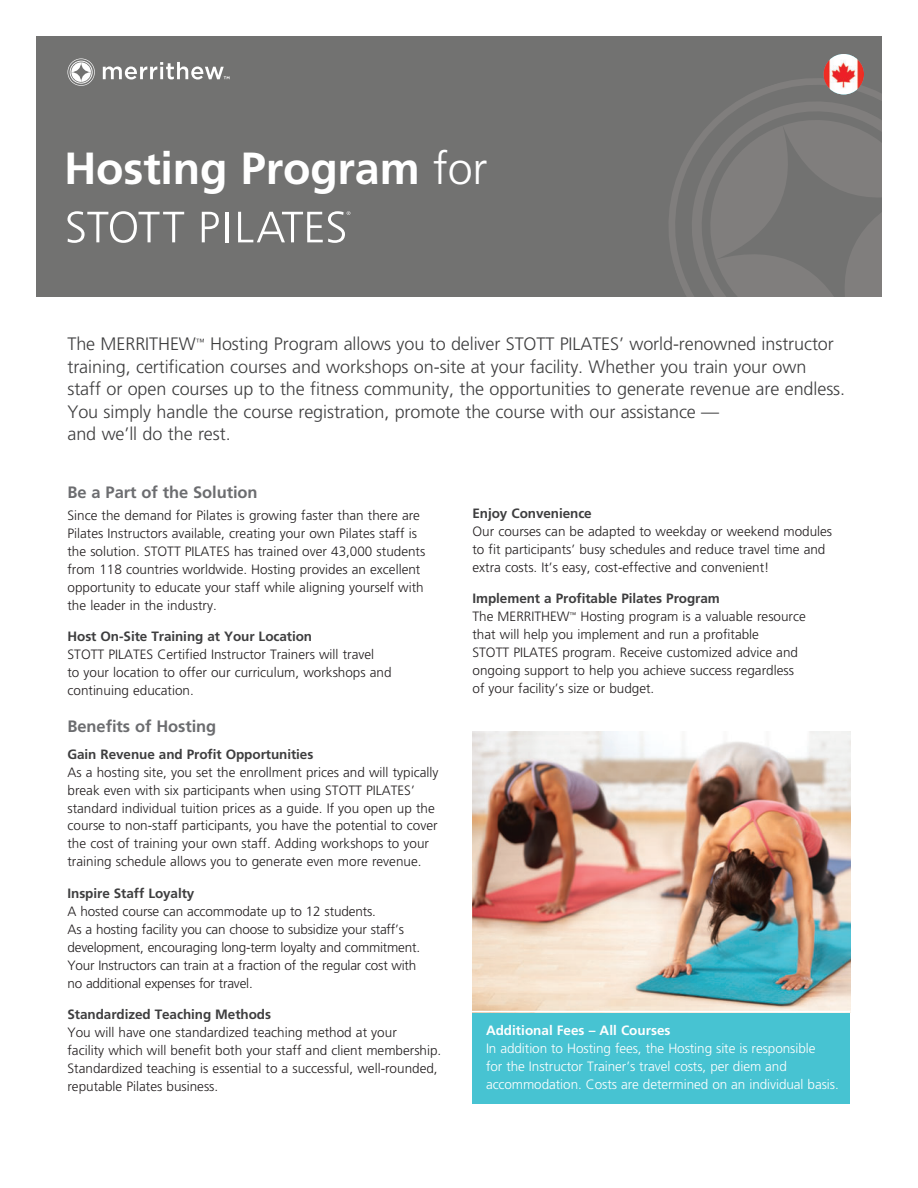
<style>
.page{position:relative;width:918px;height:1188px;background:#fff}
.page>*{position:absolute;margin:0;border:0;box-sizing:border-box;transform-origin:0 0}
.t1{font:700 45px "Frutiger LT Std";letter-spacing:-.005em;color:#fff}
.t2{font:300 18px/22.5px "Frutiger LT Std";letter-spacing:-.005em;color:#3e3e3f}
.t3{font:700 16.5px "Frutiger LT Std";letter-spacing:-.005em;color:#6c6d70}
.t4{font:300 13.5px/18px "Frutiger LT Std";color:#231f20}
.t5{font:300 13.5px/18px "Frutiger LT Std";letter-spacing:-.005em;color:#fff}
.t6{font:700 13.5px "Frutiger LT Std";letter-spacing:-.005em;color:#3e3e3f}
.t7{font:700 13.5px "Frutiger LT Std";color:#fff}
.s1{font-weight:300}
.s2{font-weight:700;color:#3e3e3f}
</style>
<div class="page">
<div style="left:36px;top:36px;width:846px;height:261px;background:#727271"></div>
<svg style="left:669px;top:71px;width:195px;height:199px"></svg>
<svg style="left:676px;top:86px;width:206px;height:211px"></svg>
<svg style="left:68px;top:58px;width:27px;height:28px"></svg>
<svg style="left:103px;top:62px;width:127px;height:18px"></svg>
<img style="left:824px;top:54px;width:40px;height:40px;border-radius:20px">
<div style="left:472px;top:1012px;width:378px;height:92px;background:#47c3d2"></div>
<img style="left:472px;top:731px;width:378px;height:280px">
<svg style="left:68px;top:211px;width:116px;height:32px"></svg>
<svg style="left:202px;top:212px;width:17px;height:30px"></svg>
<hr style="left:226px;top:212px;width:3px;height:30px;background:#fff">
<svg style="left:238px;top:211px;width:112px;height:32px"></svg>
<h1 class="t1" style="left:64px;top:142px;width:425px">Hosting Program <span class="s1">for</span></h1>
<p class="t2" style="left:68px;top:333px;width:779px">The MERRITHEW<sup>™</sup> Hosting Program allows you to deliver STOTT PILATES’ world-renowned instructor training, certification courses and workshops on-site at your facility. Whether you train your own<br>staff or open courses up to the fitness community, the opportunities to generate revenue are endless.<br>You simply handle the course registration, promote the course with our assistance —<br>and we’ll do the rest.</p>
<p class="t3" style="left:68px;top:482px;width:192px">Be a Part of the Solution</p>
<p class="t4" style="left:68px;top:507px;width:359px">Since the demand for Pilates is growing faster than there are Pilates Instructors available, creating your own Pilates staff is the solution. STOTT PILATES has trained over 43,000 students from 118 countries worldwide. Hosting provides an excellent opportunity to educate your staff while aligning yourself with the leader in the industry.</p>
<p class="t6" style="left:68px;top:629px;width:246px">Host On-Site Training at Your Location</p>
<p class="t4" style="left:68px;top:646px;width:326px">STOTT PILATES Certified Instructor Trainers will travel<br>to your location to offer our curriculum, workshops and continuing education.</p>
<p class="t3" style="left:68px;top:716px;width:150px">Benefits of Hosting</p>
<p class="t6" style="left:68px;top:746px;width:247px">Gain Revenue and Profit Opportunities</p>
<p class="t4" style="left:68px;top:763px;width:372px">As a hosting site, you set the enrollment prices and will typically break even with six participants when using STOTT PILATES’ standard individual tuition prices as a guide. If you open up the course to non-staff participants, you have the potential to cover the cost of training your own staff. Adding workshops to your training schedule allows you to generate even more revenue.</p>
<p class="t6" style="left:68px;top:885px;width:128px">Inspire Staff Loyalty</p>
<p class="t4" style="left:68px;top:903px;width:354px">A hosted course can accommodate up to 12 students.<br>As a hosting facility you can choose to subsidize your staff’s development, encouraging long-term loyalty and commitment.<br>Your Instructors can train at a fraction of the regular cost with no additional expenses for travel.</p>
<p class="t6" style="left:68px;top:1007px;width:205px">Standardized Teaching Methods</p>
<p class="t4" style="left:68px;top:1024px;width:375px">You will have one standardized teaching method at your<br>facility which will benefit both your staff and client membership.<br>Standardized teaching is essential to a successful, well-rounded, reputable Pilates business.</p>
<p class="t6" style="left:472px;top:505px;width:121px">Enjoy Convenience</p>
<p class="t4" style="left:472px;top:522px;width:361px">Our courses can be adapted to weekday or weekend modules to fit participants’ busy schedules and reduce travel time and extra costs. It’s easy, cost-effective and convenient!</p>
<p class="t4" style="left:472px;top:590px;width:335px"><span class="s2">Implement a Profitable Pilates Program<br></span>The MERRITHEW<sup>™</sup> Hosting program is a valuable resource that will help you implement and run a profitable<br>STOTT PILATES program. Receive customized advice and ongoing support to help you achieve success regardless of your facility’s size or budget.</p>
<p class="t7" style="left:486px;top:1022px;width:186px">Additional Fees – All Courses</p>
<p class="t5" style="left:486px;top:1040px;width:354px">In addition to Hosting fees, the Hosting site is responsible<br>for the Instructor Trainer’s travel costs, per diem and accommodation. Costs are determined on an individual basis.</p>
</div>
